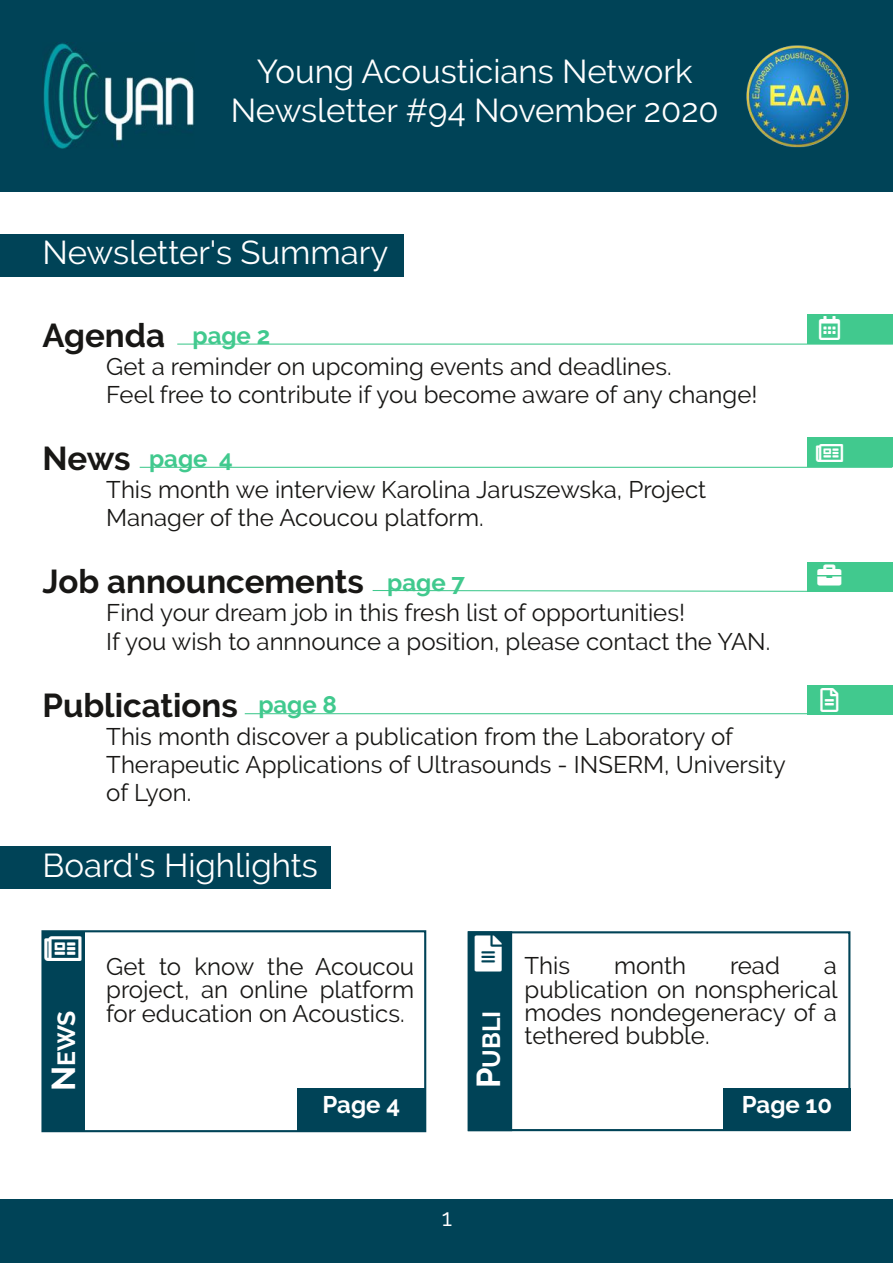
<style>
.page{position:relative;width:893px;height:1263px;background:#fff}
.page>*{position:absolute;margin:0;border:0;box-sizing:border-box;transform-origin:0 0}
.t1{font:33px/38.7px "Raleway";color:#fff;text-align:center}
.t2{font:700 33px "Raleway";color:#181715}
.t3{font:700 24.75px "Raleway";color:#fff}
.t4{font:24px/28.2px "Raleway";color:#181715}
.t5{font:700 24px "Raleway";letter-spacing:-.005em;color:#41c98e}
.t6{font:700 24px "Raleway";letter-spacing:-.005em;color:#fff}
.t7{font:24px "Raleway";color:#fff}
.s1{font-size:33px}
</style>
<div class="page">
<div style="left:0;top:0;width:893px;height:191px;background:#004357"></div>
<img style="left:746px;top:45px;width:103px;height:103px">
<img style="left:43px;top:43px;width:151px;height:106px">
<div style="left:0;top:846px;width:330px;height:43px;background:#004357"></div>
<div style="left:0;top:1199px;width:893px;height:64px;background:#004357"></div>
<div style="left:41px;top:930px;width:385px;height:202px;border:2px solid #004357"></div>
<div style="left:43px;top:931px;width:42px;height:200px;background:#004357"></div>
<div style="left:298px;top:1089px;width:127px;height:42px;background:#004357"></div>
<div style="left:468px;top:931px;width:382px;height:200px;border:2px solid #004357"></div>
<div style="left:469px;top:932px;width:42px;height:198px;background:#004357"></div>
<div style="left:468px;top:931px;width:44px;height:200px;border:2px solid #004357"></div>
<div style="left:723px;top:1089px;width:127px;height:42px;background:#004357"></div>
<div style="left:0;top:234px;width:404px;height:42px;background:#004357"></div>
<div style="left:808px;top:314px;width:85px;height:30px;background:#41c98e"></div>
<div style="left:808px;top:562px;width:85px;height:30px;background:#41c98e"></div>
<div style="left:808px;top:685px;width:85px;height:30px;background:#41c98e"></div>
<div style="left:808px;top:437px;width:85px;height:30px;background:#41c98e"></div>
<hr style="left:140px;top:467px;width:752px;height:1px;background:#41c98e">
<hr style="left:177px;top:344px;width:716px;height:1px;background:#41c98e">
<hr style="left:245px;top:713px;width:647px;height:1px;background:#41c98e">
<svg style="left:372px;top:564px;width:436px;height:28px"></svg>
<h1 class="t1" style="left:231px;top:52px;width:490px">Young Acousticians Network<br>Newsletter #94 November 2020</h1>
<h1 class="t1" style="left:43px;top:233px;width:347px">Newsletter's Summary</h1>
<h1 class="t2" style="left:43px;top:316px;width:124px">Agenda</h1>
<p class="t4" style="left:106px;top:352px;width:653px">Get a reminder on upcoming events and deadlines.<br>Feel free to contribute if you become aware of any change!</p>
<h1 class="t2" style="left:43px;top:439px;width:89px">News</h1>
<p class="t4" style="left:106px;top:476px;width:601px">This month we interview Karolina Jaruszewska, Project<br>Manager of the Acoucou platform.</p>
<h1 class="t2" style="left:43px;top:562px;width:323px">Job announcements</h1>
<p class="t4" style="left:106px;top:599px;width:666px">Find your dream job in this fresh list of opportunities!<br>If you wish to annnounce a position, please contact the YAN.</p>
<h1 class="t2" style="left:43px;top:685px;width:197px">Publications</h1>
<p class="t4" style="left:106px;top:722px;width:681px">This month discover a publication from the Laboratory of<br>Therapeutic Applications of Ultrasounds - INSERM, University of Lyon.</p>
<p class="t5" style="left:193px;top:321px;width:79px">page 2</p>
<p class="t5" style="left:149px;top:445px;width:85px">page 4</p>
<p class="t5" style="left:387px;top:569px;width:79px">page 7</p>
<p class="t5" style="left:258px;top:691px;width:80px">page 8</p>
<h1 class="t1" style="left:43px;top:846px;width:277px">Board's Highlights</h1>
<p class="t4" style="left:106px;top:954px;width:309px;line-height:23.4px;text-align:justify">Get to know the Acoucou project, an online platform for education on Acoustics.</p>
<p class="t3" style="left:52px;top:1091px;width:82px;rotate:-90deg"><span class="s1">N</span>EWS</p>
<p class="t3" style="left:477px;top:1088px;width:79px;rotate:-90deg"><span class="s1">P</span>UBLI</p>
<p class="t4" style="left:524px;top:952px;width:47px">This</p>
<p class="t4" style="left:614px;top:952px;width:74px">month</p>
<p class="t4" style="left:730px;top:952px;width:51px">read</p>
<p class="t4" style="left:524px;top:954px;width:315px;line-height:23.2px;text-align:justify;text-indent:299px">a publication on nonspherical modes nondegeneracy of a tethered bubble.</p>
<p class="t6" style="left:322px;top:1090px;width:79px">Page 4</p>
<p class="t6" style="left:742px;top:1090px;width:92px">Page 10</p>
<p class="t7" style="left:442px;top:1203px;width:12px">1</p>
</div>
